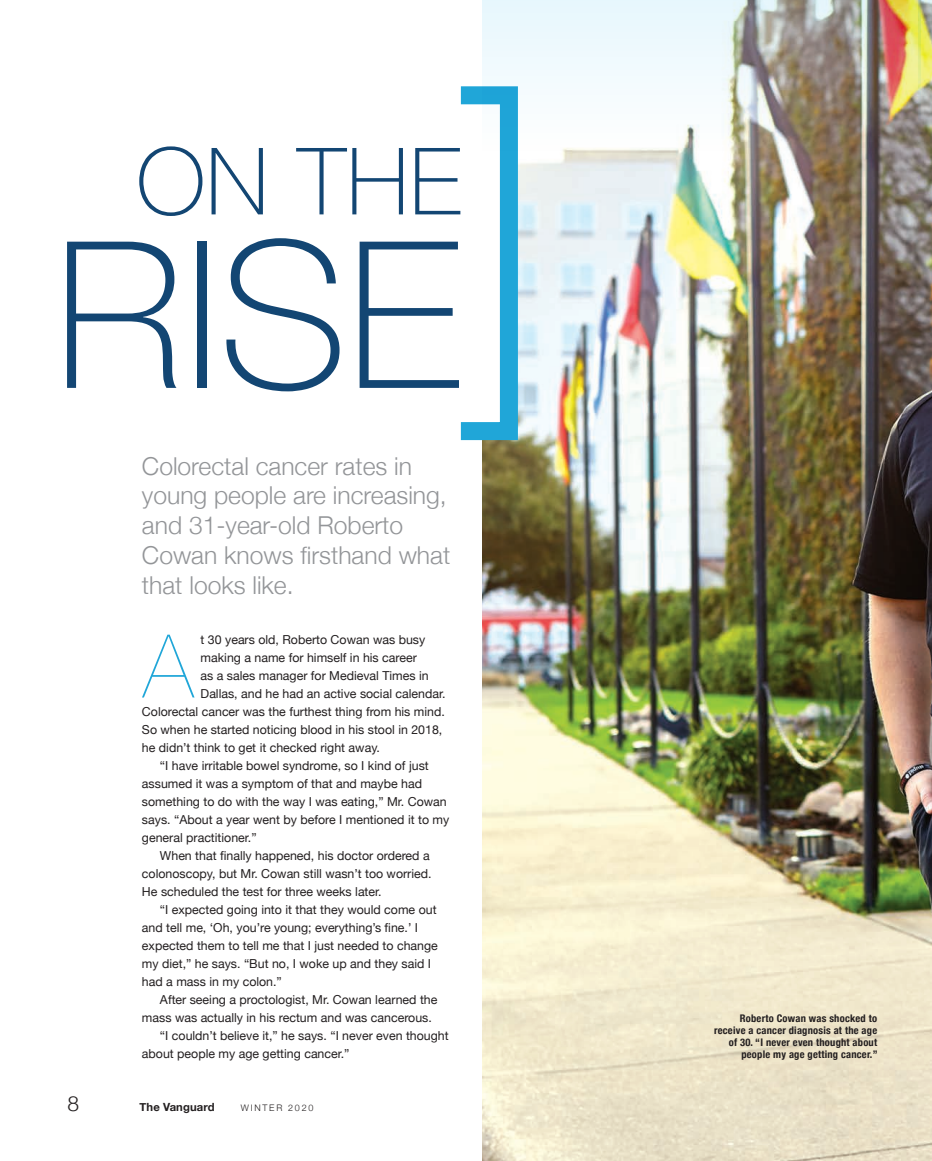
<style>
.page{position:relative;width:932px;height:1161px;background:#fff}
.page>*{position:absolute;margin:0;border:0;box-sizing:border-box;transform-origin:0 0}
.vanguard_body_no_ind{font:100 204.75px "Helvetica Neue";color:#134673}
.vanguard_body_no_ind-2{font:100 93px "Helvetica Neue";color:#134673}
.vanguard_body_no_ind-3{font:200 88.05px "Helvetica Neue";color:#20a6d8}
.vanguard_body_no_ind-4{font:300 24.6px/29.8px "Helvetica Neue";color:#939598}
.t1{font:300 21px "Helvetica Neue";color:#231f20}
.vanguard_body{font:12.3px/18px "Helvetica Neue";color:#231f20}
.vanguard_body_no_ind-5{font:12.3px "Helvetica Neue";color:#231f20}
.t2{font:700 11.25px "Helvetica Neue";letter-spacing:.01em;color:#231f20}
.vanguard_caption{font:700 condensed 10.5px/12px "Helvetica Neue";letter-spacing:.02em;color:#231f20;text-align:right}
.t3{font:300 9px "Helvetica Neue";letter-spacing:.19em;color:#231f20}
</style>
<div class="page">
<img style="left:482px;top:213px;width:450px;height:948px">
<div style="left:452px;top:86px;width:66px;height:354px;background:#fff;border:18px solid #20a6d8"></div>
<img style="left:482px;top:0;width:436px;height:213px">
<svg style="left:918px;top:0;width:14px;height:213px"></svg>
<p class="vanguard_body_no_ind-2" style="left:136px;top:111px;width:326px">ON THE</p>
<p class="vanguard_body_no_ind" style="left:54px;top:160px;width:409px">RISE</p>
<p class="vanguard_body_no_ind-4" style="left:142px;top:449px;width:310px">Colorectal cancer rates in young people are increasing, and 31-year-old Roberto<br>Cowan knows firsthand what that looks like.</p>
<p class="vanguard_body_no_ind-3" style="left:143px;top:598px;width:52px">A</p>
<p class="vanguard_body_no_ind-5" style="left:201px;top:630px;width:226px">t 30 years old, Roberto Cowan was busy</p>
<p class="vanguard_body_no_ind-5" style="left:201px;top:648px;width:218px">making a name for himself in his career</p>
<p class="vanguard_body_no_ind-5" style="left:201px;top:666px;width:230px">as a sales manager for Medieval Times in</p>
<p class="vanguard_body_no_ind-5" style="left:201px;top:684px;width:246px">Dallas, and he had an active social calendar.</p>
<p class="vanguard_body_no_ind-5" style="left:142px;top:702px;width:304px">Colorectal cancer was the furthest thing from his mind.</p>
<p class="vanguard_body_no_ind-5" style="left:142px;top:720px;width:302px">So when he started noticing blood in his stool in 2018,</p>
<p class="vanguard_body_no_ind-5" style="left:142px;top:738px;width:239px">he didn’t think to get it checked right away.</p>
<p class="vanguard_body" style="left:142px;top:757px;width:309px;text-indent:18px">“I have irritable bowel syndrome, so I kind of just assumed it was a symptom of that and maybe had something to do with the way I was eating,” Mr. Cowan says. “About a year went by before I mentioned it to my general practitioner.”</p>
<p class="vanguard_body" style="left:142px;top:847px;width:291px;text-indent:18px">When that finally happened, his doctor ordered a colonoscopy, but Mr. Cowan still wasn’t too worried.<br>He scheduled the test for three weeks later.</p>
<p class="vanguard_body" style="left:142px;top:901px;width:297px;text-indent:18px">“I expected going into it that they would come out and tell me, ‘Oh, you’re young; everything’s fine.’ I expected them to tell me that I just needed to change my diet,” he says. “But no, I woke up and they said I had a mass in my colon.”</p>
<p class="vanguard_body" style="left:142px;top:991px;width:297px;text-indent:18px">After seeing a proctologist, Mr. Cowan learned the mass was actually in his rectum and was cancerous.</p>
<p class="vanguard_body" style="left:142px;top:1027px;width:308px;text-indent:18px">“I couldn’t believe it,” he says. “I never even thought about people my age getting cancer.”</p>
<h3 class="t1" style="left:68px;top:1087px;width:13px">8</h3>
<p class="t2" style="left:140px;top:1098px;width:77px">The Vanguard</p>
<p class="t3" style="left:241px;top:1101px;width:74px">WINTER 2020</p>
<p class="vanguard_caption" style="left:714px;top:1011px;width:165px">Roberto Cowan was shocked to receive a cancer diagnosis at the age of 30. “I never even thought about people my age getting cancer.”</p>
</div>
